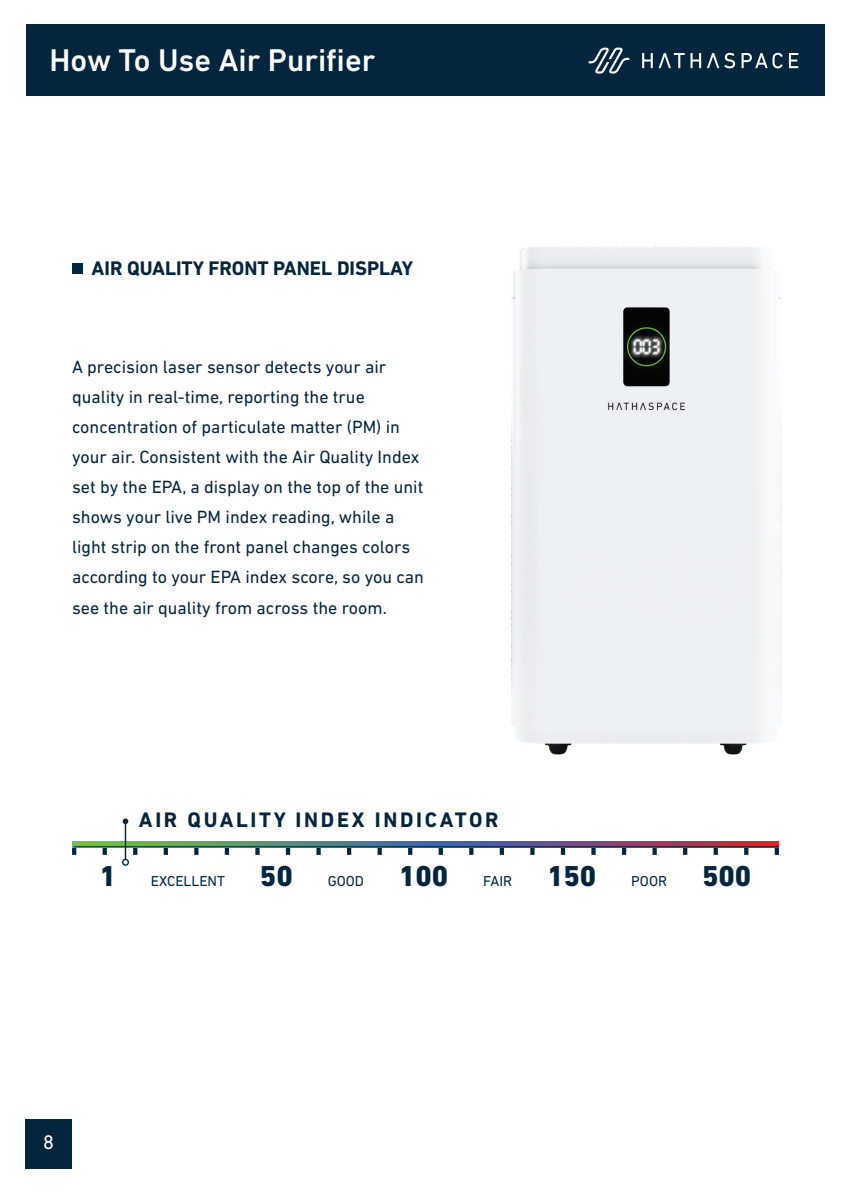
<style>
.page{position:relative;width:851px;height:1191px;background:#fff}
.page>*{position:absolute;margin:0;border:0;box-sizing:border-box;transform-origin:0 0}
.t1{font:500 32px "DIN Next LT Pro";color:#fff}
.t2{font:700 21.4px "DIN Next LT Pro";letter-spacing:.125em;color:#03253e}
.t3{font:700 20px "DIN Next LT Pro";color:#03253e}
.t4{font:20px "DIN Next LT Pro";color:#fff}
.t5{font:18px/30px "DIN Next LT Pro";color:#03253e}
.t6{font:14.6px "DIN Next LT Pro";color:#03253e}
.s1{font-weight:800;font-size:29.2px}
</style>
<div class="page">
<div style="left:72px;top:263px;width:10px;height:11px;background:#03253e"></div>
<div style="left:26px;top:24px;width:798px;height:72px;background:#03253e"></div>
<div style="left:25px;top:1119px;width:47px;height:49px;background:#03253e"></div>
<svg style="left:72px;top:847px;width:297px;height:8px"></svg>
<svg style="left:72px;top:842px;width:297px;height:5px"></svg>
<hr style="left:73px;top:846px;width:705px;height:1px;background:#03253e">
<hr style="left:125px;top:821px;width:1px;height:38px;background:#03253e">
<div style="left:122px;top:858px;width:7px;height:8px;border:1px solid #03253e;border-radius:50%"></div>
<svg style="left:123px;top:818px;width:5px;height:6px"></svg>
<img style="left:369px;top:24px;width:456px;height:831px">
<h1 class="t1" style="left:49px;top:41px;width:327px">How To Use Air Purifier</h1>
<p class="t3" style="left:92px;top:257px;width:323px">AIR QUALITY FRONT PANEL DISPLAY</p>
<p class="t5" style="left:72px;top:352px;width:353px">A precision laser sensor detects your air quality in real-time, reporting the true concentration of particulate matter (PM) in your air. Consistent with the Air Quality Index set by the EPA, a display on the top of the unit shows your live PM index reading, while a light strip on the front panel changes colors according to your EPA index score, so you can see the air quality from across the room.</p>
<p class="t2" style="left:139px;top:807px;width:361px">AIR QUALITY INDEX INDICATOR</p>
<p class="t6" style="left:99px;top:872px;width:653px"><span class="s1">1</span> EXCELLENT <span class="s1">50</span> GOOD <span class="s1">100</span> FAIR <span class="s1">150</span> POOR <span class="s1">500</span></p>
<p class="t4" style="left:43px;top:1130px;width:12px">8</p>
</div>
